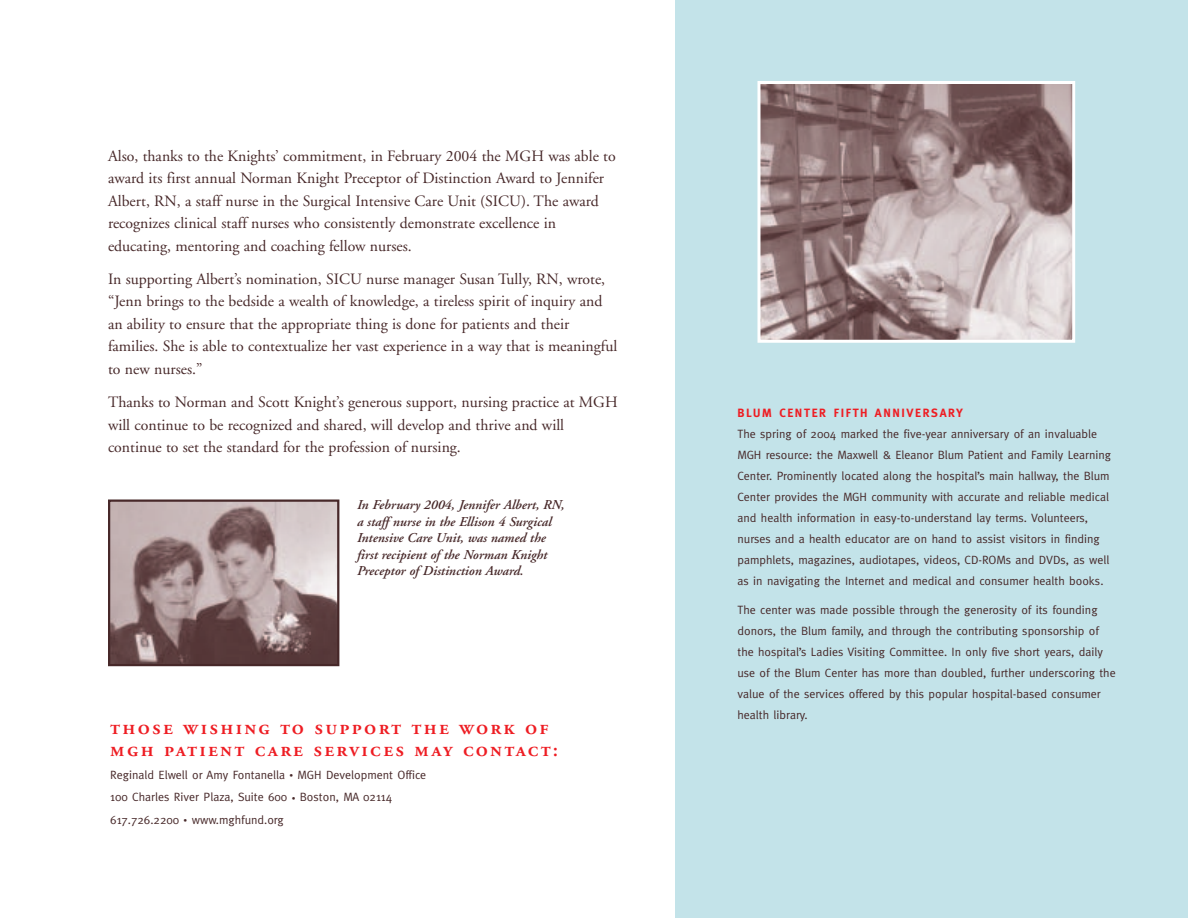
<style>
.page{position:relative;width:1188px;height:918px;background:#fff}
.page>*{position:absolute;margin:0;border:0;box-sizing:border-box;transform-origin:0 0}
.t1{font:21px/22.5px "Adobe Garamond Semibold SC";letter-spacing:.105em;color:#ee1d23}
.t2{font:15.75px/22.5px "Adobe Garamond";color:#472829}
.t3{font:italic 600 13.5px/16.5px "Adobe Garamond";color:#472829}
.t4{font:12px/21px "Meta";color:#472829}
.t5{font:700 12px "Meta";letter-spacing:.135em;color:#ee1d23}
.s1{font-size:7.5px}
</style>
<div class="page">
<div style="left:675px;top:0;width:513px;height:918px;background:#c3e3e9"></div>
<img style="left:762px;top:85px;width:309px;height:254px">
<div style="left:758px;top:81px;width:317px;height:262px;border:3px solid #fff"></div>
<img style="left:111px;top:503px;width:225px;height:160px">
<div style="left:108px;top:500px;width:231px;height:166px;border:2px solid #472829"></div>
<p class="t2" style="left:108px;top:146px;width:509px">Also, thanks to the Knights’ commitment, in February 2004 the MGH was able to award its first annual Norman Knight Preceptor of Distinction Award to Jennifer Albert, RN, a staff nurse in the Surgical Intensive Care Unit (SICU). The award recognizes clinical staff nurses who consistently demonstrate excellence in educating, mentoring and coaching fellow nurses.</p>
<p class="t2" style="left:108px;top:269px;width:511px">In supporting Albert’s nomination, SICU nurse manager Susan Tully, RN, wrote, “Jenn brings to the bedside a wealth of knowledge, a tireless spirit of inquiry and an ability to ensure that the appropriate thing is done for patients and their families. She is able to contextualize her vast experience in a way that is meaningful to new nurses.”</p>
<h2 class="t2" style="left:108px;top:392px;width:511px">Thanks to Norman and Scott Knight’s generous support, nursing practice at MGH will continue to be recognized and shared, will develop and thrive and will continue to set the standard for the profession of nursing.</h2>
<p class="t3" style="left:357px;top:498px;width:209px">In February 2004, Jennifer Albert, RN, a staff nurse in the Ellison 4 Surgical Intensive Care Unit, was named the first recipient of the Norman Knight Preceptor of Distinction Award.</p>
<h1 class="t1" style="left:110px;top:718px;width:449px">those wishing to support the work of mgh patient care services may contact:</h1>
<p class="t4" style="left:110px;top:764px;width:317px;line-height:22.5px">Reginald Elwell or Amy Fontanella <span class="s1">•</span> MGH Development Office<br>100 Charles River Plaza, Suite 600 <span class="s1">•</span> Boston, MA 02114<br>617.726.2200 <span class="s1">•</span> www.mghfund.org</p>
<p class="t5" style="left:737px;top:406px;width:227px">BLUM CENTER FIFTH ANNIVERSARY</p>
<p class="t4" style="left:737px;top:423px;width:375px">The spring of 2004 marked the five-year anniversary of an invaluable MGH resource: the Maxwell &amp; Eleanor Blum Patient and Family Learning Center. Prominently located along the hospital’s main hallway, the Blum Center provides the MGH community with accurate and reliable medical and health information in easy-to-understand lay terms. Volunteers, nurses and a health educator are on hand to assist visitors in finding pamphlets, magazines, audiotapes, videos, CD-ROMs and DVDs, as well as in navigating the Internet and medical and consumer health books.</p>
<p class="t4" style="left:737px;top:600px;width:380px">The center was made possible through the generosity of its founding donors, the Blum family, and through the contributing sponsorship of the hospital’s Ladies Visiting Committee. In only five short years, daily use of the Blum Center has more than doubled, further underscoring the value of the services offered by this popular hospital-based consumer health library.</p>
</div>
